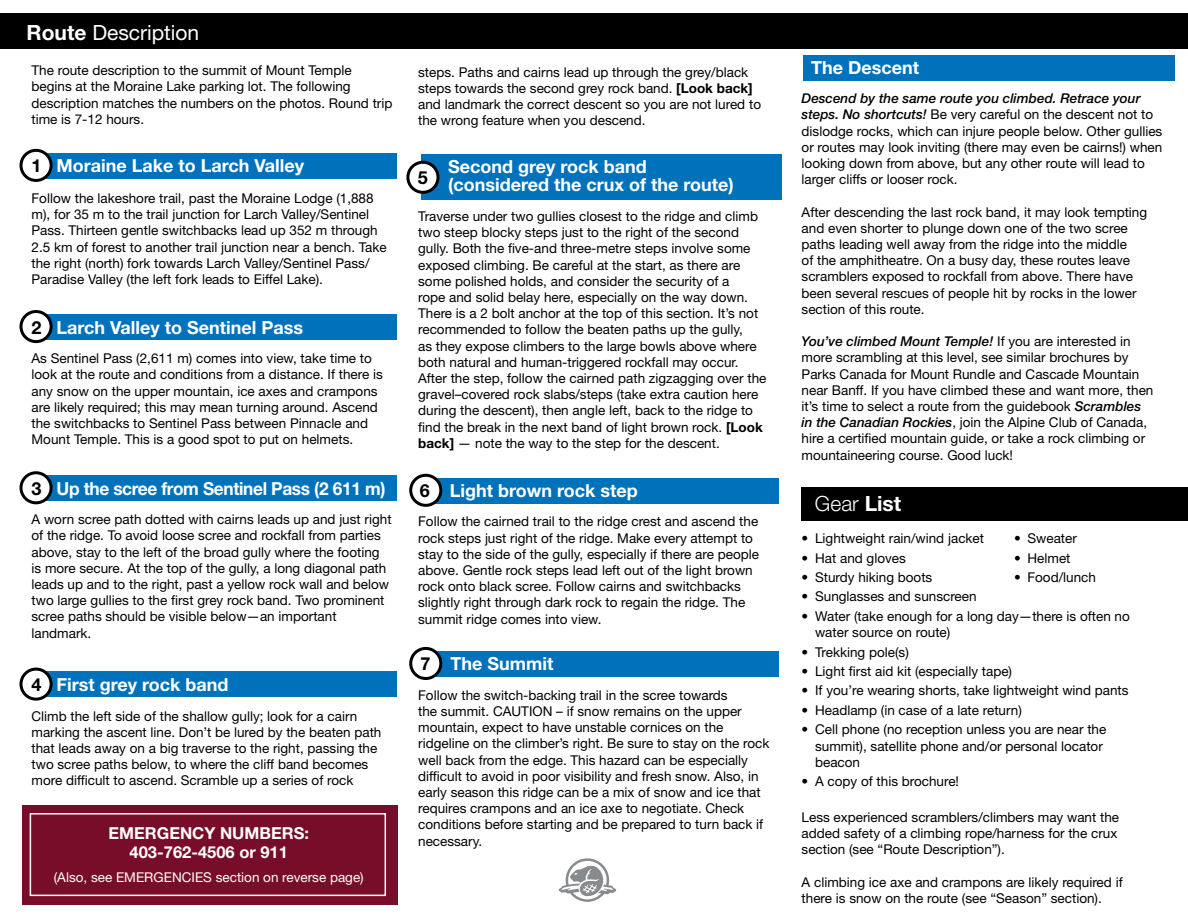
<style>
.page{position:relative;width:1188px;height:918px;background:#fff}
.page>*{position:absolute;margin:0;border:0;box-sizing:border-box;transform-origin:0 0}
.t1{font:21px "Helvetica Neue LT Std";color:#fff}
.t2{font:300 21px "Helvetica Neue LT Std";color:#fff}
.t3{font:700 18px/18px "Helvetica Neue LT Std";color:#fff}
.t4{font:700 18px "Helvetica Neue LT Std";letter-spacing:-.02em;color:#fff;scale:.96 1}
.t5{font:700 18px "Helvetica Neue LT Std";color:#000}
.t6{font:700 16.5px/19.5px "Helvetica Neue LT Std";color:#fff;text-align:center}
.t7{font:13.5px/16.2px "Helvetica Neue LT Std";color:#000}
.t8{font:13.5px "Helvetica Neue LT Std";color:#fff}
.s1{font-weight:700}
.s2{color:#000}
.s3{font-weight:500;font-style:italic}
</style>
<div class="page">
<div style="left:32px;top:153px;width:365px;height:25px;background:#0072bc"></div>
<div style="left:21px;top:150px;width:30px;height:30px;background:#fff;border-radius:50%"></div>
<div style="left:19px;top:149px;width:34px;height:33px;border:3px solid #000;border-radius:50%"></div>
<div style="left:32px;top:314px;width:365px;height:25px;background:#0072bc"></div>
<div style="left:32px;top:672px;width:365px;height:25px;background:#0072bc"></div>
<div style="left:32px;top:476px;width:365px;height:25px;background:#0072bc"></div>
<div style="left:21px;top:312px;width:30px;height:30px;background:#fff;border-radius:50%"></div>
<div style="left:19px;top:310px;width:34px;height:33px;border:3px solid #000;border-radius:50%"></div>
<div style="left:21px;top:669px;width:30px;height:30px;background:#fff;border-radius:50%"></div>
<div style="left:19px;top:668px;width:34px;height:33px;border:3px solid #000;border-radius:50%"></div>
<div style="left:21px;top:473px;width:30px;height:30px;background:#fff;border-radius:50%"></div>
<div style="left:19px;top:471px;width:34px;height:33px;border:3px solid #000;border-radius:50%"></div>
<div style="left:421px;top:155px;width:361px;height:45px;background:#0072bc"></div>
<div style="left:420px;top:478px;width:359px;height:25px;background:#0072bc"></div>
<div style="left:411px;top:475px;width:30px;height:30px;background:#fff;border-radius:50%"></div>
<div style="left:409px;top:474px;width:33px;height:33px;border:3px solid #000;border-radius:50%"></div>
<div style="left:420px;top:651px;width:359px;height:25px;background:#0072bc"></div>
<div style="left:411px;top:648px;width:30px;height:31px;background:#fff;border-radius:50%"></div>
<div style="left:409px;top:647px;width:33px;height:33px;border:3px solid #000;border-radius:50%"></div>
<div style="left:803px;top:56px;width:371px;height:25px;background:#0072bc"></div>
<div style="left:408px;top:162px;width:30px;height:30px;background:#fff;border-radius:50%"></div>
<div style="left:406px;top:161px;width:34px;height:33px;border:3px solid #000;border-radius:50%"></div>
<div style="left:0;top:14px;width:1188px;height:35px;background:#000"></div>
<div style="left:22px;top:805px;width:375px;height:100px;background:#770d29"></div>
<div style="left:30px;top:813px;width:356px;height:83px;border:2px solid #fff"></div>
<svg style="left:559px;top:858px;width:58px;height:44px"></svg>
<div style="left:802px;top:487px;width:386px;height:33px;background:#000"></div>
<h1 class="t1" style="left:27px;top:20px;width:174px"><span class="s1">Route</span> Description</h1>
<p class="t7" style="left:32px;top:62px;width:362px">The route description to the summit of Mount Temple begins at the Moraine Lake parking lot. The following description matches the numbers on the photos. Round trip time is 7-12 hours.</p>
<h2 class="t3" style="left:32px;top:156px;width:274px"><span class="s2">1</span> Moraine Lake to Larch Valley</h2>
<p class="t7" style="left:32px;top:190px;width:357px">Follow the lakeshore trail, past the Moraine Lodge (1,888 m), for 35 m to the trail junction for Larch Valley/Sentinel Pass. Thirteen gentle switchbacks lead up 352 m through 2.5 km of forest to another trail junction near a bench. Take the right (north) fork towards Larch Valley/Sentinel Pass/ Paradise Valley (the left fork leads to Eiffel Lake).</p>
<h2 class="t3" style="left:32px;top:318px;width:273px"><span class="s2">2</span> Larch Valley to Sentinel Pass</h2>
<p class="t7" style="left:32px;top:350px;width:353px">As Sentinel Pass (2,611 m) comes into view, take time to look at the route and conditions from a distance. If there is any snow on the upper mountain, ice axes and crampons are likely required; this may mean turning around. Ascend the switchbacks to Sentinel Pass between Pinnacle and Mount Temple. This is a good spot to put on helmets.</p>
<h2 class="t4" style="left:32px;top:477px;width:370px"><span class="s2">3</span> Up the scree from Sentinel Pass (2 611 m)</h2>
<p class="t7" style="left:32px;top:511px;width:362px">A worn scree path dotted with cairns leads up and just right of the ridge. To avoid loose scree and rockfall from parties above, stay to the left of the broad gully where the footing is more secure. At the top of the gully, a long diagonal path leads up and to the right, past a yellow rock wall and below two large gullies to the first grey rock band. Two prominent scree paths should be visible below—an important landmark.</p>
<h2 class="t3" style="left:32px;top:675px;width:199px"><span class="s2">4</span> First grey rock band</h2>
<p class="t7" style="left:32px;top:708px;width:351px">Climb the left side of the shallow gully; look for a cairn marking the ascent line. Don’t be lured by the beaten path that leads away on a big traverse to the right, passing the two scree paths below, to where the cliff band becomes more difficult to ascend. Scramble up a series of rock</p>
<p class="t6" style="left:109px;top:823px;width:202px">EMERGENCY NUMBERS:<br>403-762-4506 or 911</p>
<p class="t8" style="left:54px;top:869px;width:311px">(Also, see EMERGENCIES section on reverse page)</p>
<p class="t7" style="left:418px;top:64px;width:344px">steps. Paths and cairns lead up through the grey/black steps towards the second grey rock band. <span class="s1">[Look back] </span>and landmark the correct descent so you are not lured to the wrong feature when you descend.</p>
<h2 class="t3" style="left:448px;top:158px;width:287px">Second grey rock band (considered the crux of the route)</h2>
<p class="t7" style="left:418px;top:208px;width:350px">Traverse under two gullies closest to the ridge and climb two steep blocky steps just to the right of the second gully. Both the five-and three-metre steps involve some exposed climbing. Be careful at the start, as there are some polished holds, and consider the security of a<br>rope and solid belay here, especially on the way down.<br>There is a 2 bolt anchor at the top of this section. It’s not recommended to follow the beaten paths up the gully,<br>as they expose climbers to the large bowls above where both natural and human-triggered rockfall may occur.<br>After the step, follow the cairned path zigzagging over the gravel–covered rock slabs/steps (take extra caution here during the descent), then angle left, back to the ridge to find the break in the next band of light brown rock. <span class="s1">[Look back]</span> — note the way to the step for the descent.</p>
<h2 class="t3" style="left:420px;top:481px;width:220px"><span class="s2">6</span> Light brown rock step</h2>
<p class="t7" style="left:418px;top:513px;width:342px">Follow the cairned trail to the ridge crest and ascend the rock steps just right of the ridge. Make every attempt to stay to the side of the gully, especially if there are people above. Gentle rock steps lead left out of the light brown rock onto black scree. Follow cairns and switchbacks slightly right through dark rock to regain the ridge. The summit ridge comes into view.</p>
<h2 class="t3" style="left:421px;top:654px;width:134px"><span class="s2">7</span> The Summit</h2>
<p class="t7" style="left:418px;top:687px;width:353px">Follow the switch-backing trail in the scree towards<br>the summit. CAUTION – if snow remains on the upper mountain, expect to have unstable cornices on the ridgeline on the climber’s right. Be sure to stay on the rock well back from the edge. This hazard can be especially difficult to avoid in poor visibility and fresh snow. Also, in early season this ridge can be a mix of snow and ice that requires crampons and an ice axe to negotiate. Check conditions before starting and be prepared to turn back if necessary.</p>
<h2 class="t5" style="left:418px;top:166px;width:12px">5</h2>
<h2 class="t3" style="left:811px;top:58px;width:110px">The Descent</h2>
<p class="t7" style="left:802px;top:90px;width:362px"><span class="s3">Descend by the same route you climbed. Retrace your steps. No shortcuts!</span> Be very careful on the descent not to dislodge rocks, which can injure people below. Other gullies or routes may look inviting (there may even be cairns!) when looking down from above, but any other route will lead to larger cliffs or looser rock.</p>
<p class="t7" style="left:802px;top:204px;width:347px">After descending the last rock band, it may look tempting and even shorter to plunge down one of the two scree paths leading well away from the ridge into the middle<br>of the amphitheatre. On a busy day, these routes leave scramblers exposed to rockfall from above. There have been several rescues of people hit by rocks in the lower section of this route.</p>
<p class="t7" style="left:802px;top:333px;width:353px"><span class="s3">You’ve climbed Mount Temple!</span> If you are interested in more scrambling at this level, see similar brochures by Parks Canada for Mount Rundle and Cascade Mountain near Banff. If you have climbed these and want more, then it’s time to select a route from the guidebook <span class="s3">Scrambles in the Canadian Rockies</span>, join the Alpine Club of Canada, hire a certified mountain guide, or take a rock climbing or mountaineering course. Good luck!</p>
<h1 class="t2" style="left:815px;top:491px;width:88px">Gear <span class="s1">List</span></h1>
<p class="t7" style="left:802px;top:530px;width:184px">• Lightweight rain/wind jacket</p>
<p class="t7" style="left:802px;top:550px;width:106px">• Hat and gloves</p>
<p class="t7" style="left:802px;top:569px;width:132px">• Sturdy hiking boots</p>
<p class="t7" style="left:802px;top:588px;width:177px">• Sunglasses and sunscreen</p>
<p class="t7" style="left:815px;top:608px;width:316px;text-indent:-14px">• Water (take enough for a long day—there is often no water source on route)</p>
<p class="t7" style="left:802px;top:643px;width:109px">• Trekking pole(s)</p>
<p class="t7" style="left:802px;top:663px;width:212px">• Light first aid kit (especially tape)</p>
<p class="t7" style="left:802px;top:682px;width:329px">• If you’re wearing shorts, take lightweight wind pants</p>
<p class="t7" style="left:802px;top:702px;width:222px">• Headlamp (in case of a late return)</p>
<p class="t7" style="left:815px;top:721px;width:293px;text-indent:-14px">• Cell phone (no reception unless you are near the summit), satellite phone and/or personal locator beacon</p>
<p class="t7" style="left:802px;top:773px;width:159px">• A copy of this brochure!</p>
<p class="t7" style="left:802px;top:809px;width:319px">Less experienced scramblers/climbers may want the added safety of a climbing rope/harness for the crux section (see “Route Description”).</p>
<p class="t7" style="left:802px;top:874px;width:323px">A climbing ice axe and crampons are likely required if there is snow on the route (see “Season” section).</p>
<p class="t7" style="left:1014px;top:530px;width:64px">• Sweater</p>
<p class="t7" style="left:1014px;top:550px;width:58px">• Helmet</p>
<p class="t7" style="left:1014px;top:569px;width:84px">• Food/lunch</p>
</div>
